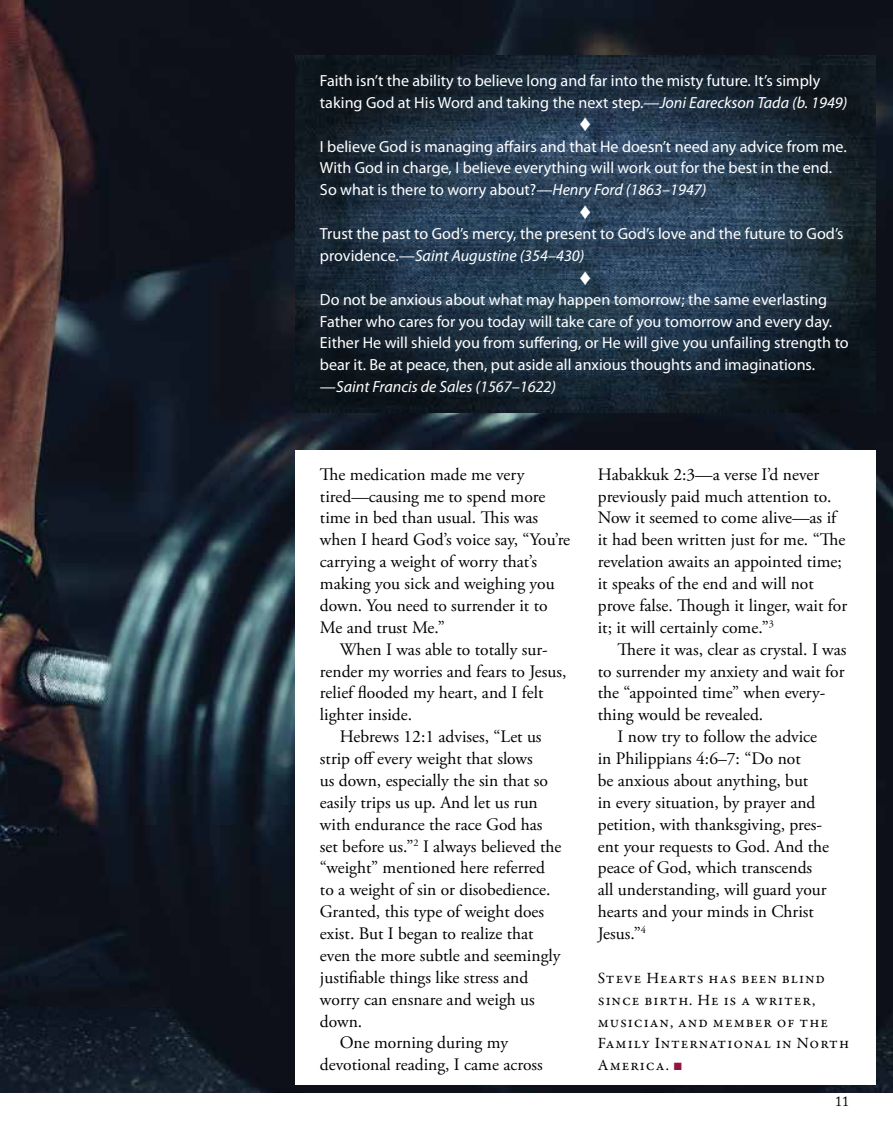
<style>
.page{position:relative;width:893px;height:1141px;background:#fff}
.page>*{position:absolute;margin:0;border:0;box-sizing:border-box;transform-origin:0 0}
.t1{font:22.75px "Arial";color:#fff}
.t2{font:17.5px/21.9px "Adobe Garamond Pro";letter-spacing:-.005em;color:#000}
.t3{font:16.1px/21.9px "Myriad Pro";color:#fff}
.t4{font:15.75px/21.9px "Garamond Premr Pro";letter-spacing:.06em;color:#000}
.t5{font:14px "Adobe Caslon Pro";color:#000}
.s1{font-style:italic}
.s2{font-family:"Arial";color:#92153c}
</style>
<div class="page">
<img style="left:0;top:0;width:893px;height:1092px">
<div style="left:295px;top:450px;width:581px;height:635px;background:#fff"></div>
<img style="left:295px;top:56px;width:581px;height:356px">
<div style="left:324px;top:78px;width:545px;height:337px;background:#000;opacity:.75"></div>
<p class="t3" style="left:320px;top:69px;width:529px">Faith isn’t the ability to believe long and far into the misty future. It’s simply taking God at His Word and taking the next step.—<span class="s1">Joni Eareckson Tada (b. 1949)</span></p>
<h1 class="t1" style="left:580px;top:109px;width:13px">♦</h1>
<p class="t3" style="left:320px;top:135px;width:528px">I believe God is managing affairs and that He doesn’t need any advice from me.<br>With God in charge, I believe everything will work out for the best in the end.<br>So what is there to worry about?—<span class="s1">Henry Ford (1863–1947)</span></p>
<h1 class="t1" style="left:580px;top:196px;width:13px">♦</h1>
<p class="t3" style="left:320px;top:222px;width:525px">Trust the past to God’s mercy, the present to God’s love and the future to God’s providence.—<span class="s1">Saint Augustine (354–430)</span></p>
<h1 class="t1" style="left:580px;top:262px;width:13px">♦</h1>
<p class="t3" style="left:320px;top:288px;width:530px">Do not be anxious about what may happen tomorrow; the same everlasting Father who cares for you today will take care of you tomorrow and every day.<br>Either He will shield you from suffering, or He will give you unfailing strength to bear it. Be at peace, then, put aside all anxious thoughts and imaginations. —<span class="s1">Saint Francis de Sales (1567–1622)</span></p>
<p class="t2" style="left:320px;top:464px;width:252px">The medication made me very tired—causing me to spend more time in bed than usual. This was when I heard God’s voice say, “You’re carrying a weight of worry that’s making you sick and weighing you down. You need to surrender it to<br>Me and trust Me.”</p>
<p class="t2" style="left:320px;top:639px;width:248px;text-indent:20px">When I was able to totally sur&shy;render my worries and fears to Jesus, relief flooded my heart, and I felt lighter inside.</p>
<p class="t2" style="left:340px;top:726px;width:203px">Hebrews 12:1 advises, “Let us</p>
<p class="t2" style="left:320px;top:748px;width:214px">strip off every weight that slows</p>
<p class="t2" style="left:320px;top:770px;width:230px">us down, especially the sin that so</p>
<p class="t2" style="left:320px;top:792px;width:219px">easily trips us up. And let us run</p>
<p class="t2" style="left:320px;top:814px;width:224px">with endurance the race God has</p>
<p class="t2" style="left:320px;top:836px;width:243px">set before us.”<sup>2</sup> I always believed the</p>
<p class="t2" style="left:320px;top:858px;width:226px">“weight” mentioned here referred</p>
<p class="t2" style="left:320px;top:879px;width:232px">to a weight of sin or disobedience.</p>
<p class="t2" style="left:320px;top:901px;width:226px">Granted, this type of weight does</p>
<p class="t2" style="left:320px;top:923px;width:215px">exist. But I began to realize that</p>
<p class="t2" style="left:320px;top:945px;width:242px">even the more subtle and seemingly</p>
<p class="t2" style="left:320px;top:967px;width:210px">justifiable things like stress and</p>
<p class="t2" style="left:320px;top:989px;width:216px">worry can ensnare and weigh us</p>
<p class="t2" style="left:320px;top:1011px;width:44px">down.</p>
<p class="t2" style="left:340px;top:1033px;width:170px">One morning during my</p>
<p class="t2" style="left:320px;top:1054px;width:224px">devotional reading, I came across</p>
<p class="t2" style="left:598px;top:464px;width:251px">Habakkuk 2:3—a verse I’d never previously paid much attention to.<br>Now it seemed to come alive—as if it had been written just for me. “The revelation awaits an appointed time; it speaks of the end and will not prove false. Though it linger, wait for it; it will certainly come.”<sup>3</sup></p>
<p class="t2" style="left:618px;top:639px;width:230px">There it was, clear as crystal. I was</p>
<p class="t2" style="left:598px;top:661px;width:248px">to surrender my anxiety and wait for</p>
<p class="t2" style="left:598px;top:683px;width:229px">the “appointed time” when every-</p>
<p class="t2" style="left:598px;top:704px;width:167px">thing would be revealed.</p>
<p class="t2" style="left:618px;top:726px;width:201px">I now try to follow the advice</p>
<p class="t2" style="left:598px;top:748px;width:204px">in Philippians 4:6–7: “Do not</p>
<p class="t2" style="left:598px;top:770px;width:212px">be anxious about anything, but</p>
<p class="t2" style="left:598px;top:792px;width:219px">in every situation, by prayer and</p>
<p class="t2" style="left:598px;top:814px;width:226px">petition, with thanksgiving, pres-</p>
<p class="t2" style="left:598px;top:836px;width:233px">ent your requests to God. And the</p>
<p class="t2" style="left:598px;top:858px;width:216px">peace of God, which transcends</p>
<p class="t2" style="left:598px;top:879px;width:230px">all understanding, will guard your</p>
<p class="t2" style="left:598px;top:901px;width:218px">hearts and your minds in Christ</p>
<p class="t2" style="left:598px;top:923px;width:50px">Jesus.”<sup>4</sup></p>
<p class="t4" style="left:598px;top:967px;width:253px">Steve Hearts has been blind since birth. He is a writer, musician, and member of the<br>Family International in North<br>America. <span class="s2">■</span></p>
<p class="t5" style="left:835px;top:1093px;width:15px">11</p>
</div>
